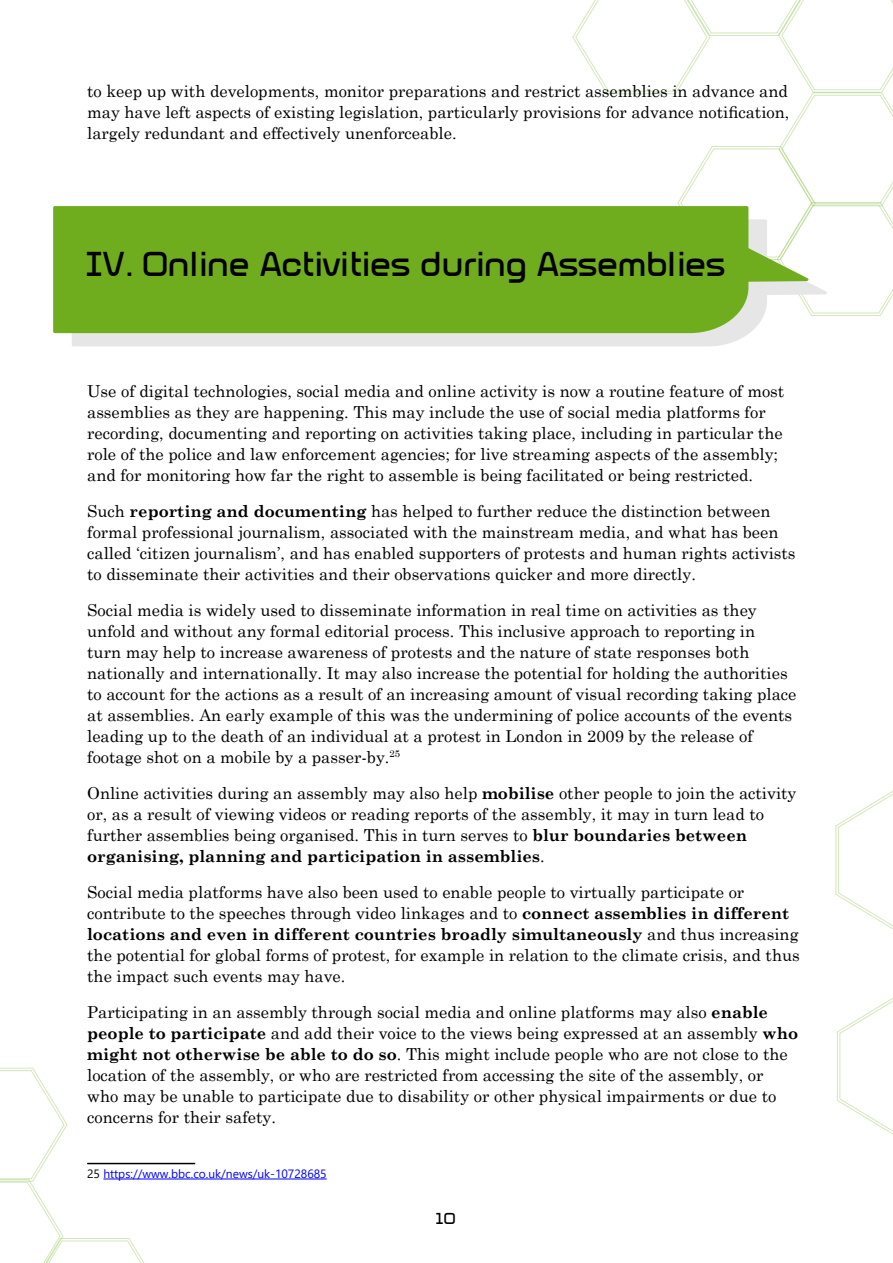
<style>
.page{position:relative;width:893px;height:1263px;background:#fff}
.page>*{position:absolute;margin:0;border:0;box-sizing:border-box;transform-origin:0 0}
.t1{font:36px "Glitch Slap";letter-spacing:.005em;color:#000}
.t2{font:16.5px/21px "Century Schoolbook";color:#000}
.t3{font:16.5px "Glitch Slap";color:#000}
.t4{font:12px "Segoe UI";color:#00f}
.s1{font-weight:700}
.s2{color:#000}
</style>
<div class="page">
<svg style="left:0;top:1067px;width:164px;height:196px"></svg>
<svg style="left:572px;top:0;width:321px;height:316px"></svg>
<svg style="left:837px;top:998px;width:56px;height:137px"></svg>
<svg style="left:835px;top:791px;width:58px;height:138px"></svg>
<svg style="left:72px;top:219px;width:756px;height:127px;fill:#e6e6e6"></svg>
<svg style="left:53px;top:206px;width:756px;height:127px;background:#79b22d"></svg>
<hr style="left:87px;top:1163px;width:108px;height:1px;background:#000">
<hr style="left:103px;top:1178px;width:224px;height:1px;background:#00f">
<p class="t2" style="left:87px;top:79px;width:704px;text-align:justify">to keep up with developments, monitor preparations and restrict assemblies in advance and may have left aspects of existing legislation, particularly provisions for advance notification, largely redundant and effectively unenforceable.</p>
<h1 class="t1" style="left:87px;top:248px;width:642px">IV. Online Activities during Assemblies</h1>
<p class="t2" style="left:87px;top:379px;width:699px">Use of digital technologies, social media and online activity is now a routine feature of most assemblies as they are happening. This may include the use of social media platforms for recording, documenting and reporting on activities taking place, including in particular the role of the police and law enforcement agencies; for live streaming aspects of the assembly; and for monitoring how far the right to assemble is being facilitated or being restricted.</p>
<p class="t2" style="left:87px;top:499px;width:710px">Such <span class="s1">reporting and documenting</span> has helped to further reduce the distinction between formal professional journalism, associated with the mainstream media, and what has been called ‘citizen journalism’, and has enabled supporters of protests and human rights activists to disseminate their activities and their observations quicker and more directly.</p>
<p class="t2" style="left:87px;top:598px;width:711px">Social media is widely used to disseminate information in real time on activities as they unfold and without any formal editorial process. This inclusive approach to reporting in<br>turn may help to increase awareness of protests and the nature of state responses both nationally and internationally. It may also increase the potential for holding the authorities to account for the actions as a result of an increasing amount of visual recording taking place at assemblies. An early example of this was the undermining of police accounts of the events leading up to the death of an individual at a protest in London in 2009 by the release of footage shot on a mobile by a passer-by.<sup>25</sup></p>
<p class="t2" style="left:87px;top:781px;width:711px">Online activities during an assembly may also help <span class="s1">mobilise</span> other people to join the activity or, as a result of viewing videos or reading reports of the assembly, it may in turn lead to further assemblies being organised. This in turn serves to <span class="s1">blur boundaries between organising, planning and participation in assemblies</span>.</p>
<p class="t2" style="left:87px;top:880px;width:714px">Social media platforms have also been used to enable people to virtually participate or contribute to the speeches through video linkages and to <span class="s1">connect assemblies in different locations and even in different countries broadly simultaneously</span> and thus increasing the potential for global forms of protest, for example in relation to the climate crisis, and thus the impact such events may have.</p>
<p class="t2" style="left:87px;top:1000px;width:713px">Participating in an assembly through social media and online platforms may also <span class="s1">enable people to participate</span> and add their voice to the views being expressed at an assembly <span class="s1">who might not otherwise be able to do so</span>. This might include people who are not close to the location of the assembly, or who are restricted from accessing the site of the assembly, or who may be unable to participate due to disability or other physical impairments or due to concerns for their safety.</p>
<p class="t4" style="left:87px;top:1162px;width:241px"><span class="s2">25</span> https://www.bbc.co.uk/news/uk-10728685</p>
<p class="t3" style="left:436px;top:1210px;width:22px">10</p>
</div>
